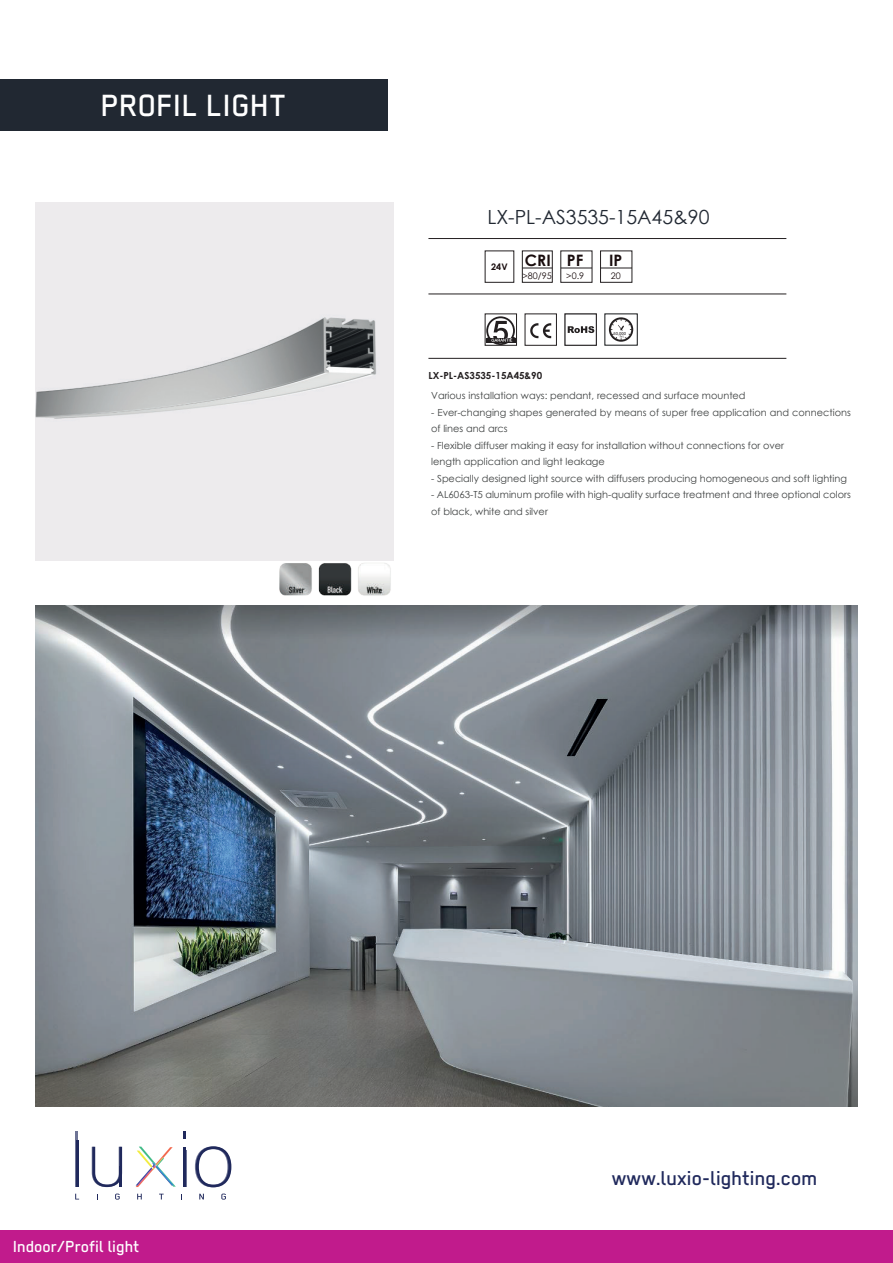
<style>
.page{position:relative;width:893px;height:1263px;background:#fff}
.page>*{position:absolute;margin:0;border:0;box-sizing:border-box;transform-origin:0 0}
.t1{font:500 34.5px "Regular";color:#fff}
.t2{font:500 22.5px "Regular";color:#20295c}
.t3{font:19.5px "Century Gothic";color:#212832}
.t4{font:500 18px "Regular";color:#fff}
.t5{font:700 15.75px "Century Gothic";color:#190d0e}
.t6{font:9.75px/16.5px "Century Gothic";color:#3e4141}
.t7{font:700 9.75px "Century Gothic";color:#231f20}
.t8{font:9px "Century Gothic";color:#190d0e}
.t9{font:700 9px "Century Gothic";color:#190d0e}
.t10{font:4.5px "Myriad Pro";color:#231f20}
</style>
<div class="page">
<hr style="left:561px;top:268px;width:31px;height:1px;background:#231f20">
<div style="left:600px;top:251px;width:32px;height:32px;border:1px solid #231f20"></div>
<hr style="left:601px;top:268px;width:31px;height:1px;background:#231f20">
<hr style="left:522px;top:268px;width:30px;height:1px;background:#231f20">
<div style="left:522px;top:251px;width:30px;height:32px;border:1px solid #231f20"></div>
<svg style="left:530px;top:323px;width:21px;height:15px"></svg>
<svg style="left:568px;top:326px;width:26px;height:7px"></svg>
<svg style="left:609px;top:317px;width:24px;height:25px"></svg>
<div style="left:485px;top:314px;width:32px;height:31px;border:1px solid #231f20"></div>
<svg style="left:486px;top:316px;width:30px;height:29px"></svg>
<div style="left:0;top:79px;width:388px;height:51px;background:#212832"></div>
<svg style="left:136px;top:1147px;width:40px;height:40px"></svg>
<hr style="left:183px;top:1147px;width:2px;height:40px;background:#20295c">
<hr style="left:76px;top:1140px;width:3px;height:47px;background:#20295c">
<hr style="left:75px;top:1131px;width:3px;height:56px;background:#20295c">
<svg style="left:92px;top:1147px;width:30px;height:40px"></svg>
<hr style="left:120px;top:1167px;width:2px;height:20px;background:#20295c">
<hr style="left:184px;top:1150px;width:2px;height:37px;background:#20295c">
<svg style="left:183px;top:1131px;width:2px;height:8px"></svg>
<svg style="left:195px;top:1146px;width:36px;height:41px"></svg>
<svg style="left:75px;top:1194px;width:4px;height:5px"></svg>
<svg style="left:115px;top:1193px;width:5px;height:6px"></svg>
<svg style="left:137px;top:1194px;width:5px;height:5px"></svg>
<svg style="left:159px;top:1194px;width:5px;height:5px"></svg>
<svg style="left:199px;top:1194px;width:5px;height:5px"></svg>
<svg style="left:221px;top:1193px;width:5px;height:6px"></svg>
<hr style="left:428px;top:358px;width:358px;height:1px;background:#231f20">
<hr style="left:428px;top:293px;width:358px;height:1px;background:#231f20">
<hr style="left:428px;top:238px;width:358px;height:1px;background:#231f20">
<div style="left:1px;top:1230px;width:892px;height:33px;background:#c11b8c"></div>
<img style="left:35px;top:605px;width:823px;height:501px">
<img style="left:274px;top:560px;width:120px;height:36px">
<img style="left:35px;top:203px;width:358px;height:357px">
<h1 class="t1" style="left:101px;top:86px;width:187px">PROFIL LIGHT</h1>
<h3 class="t3" style="left:487px;top:203px;width:224px">LX-PL-AS3535-15A45&amp;90</h3>
<p class="t9" style="left:491px;top:260px;width:18px">24V</p>
<h3 class="t5" style="left:525px;top:248px;width:27px">CRI</h3>
<p class="t8" style="left:522px;top:269px;width:31px">&gt;80/95</p>
<h3 class="t5" style="left:567px;top:248px;width:18px">PF</h3>
<p class="t8" style="left:566px;top:269px;width:19px">&gt;0.9</p>
<p class="t7" style="left:428px;top:368px;width:115px">LX-PL-AS3535-15A45&amp;90</p>
<h3 class="t5" style="left:609px;top:248px;width:15px">IP</h3>
<p class="t8" style="left:611px;top:269px;width:11px">20</p>
<p class="t10" style="left:614px;top:330px;width:14px">50,000</p>
<p class="t6" style="left:431px;top:387px;width:316px">Various installation ways: pendant, recessed and surface mounted</p>
<p class="t6" style="left:431px;top:404px;width:421px">- Ever-changing shapes generated by means of super free application and connections of lines and arcs</p>
<p class="t6" style="left:431px;top:437px;width:354px">- Flexible diffuser making it easy for installation without connections for over length application and light leakage</p>
<p class="t6" style="left:431px;top:470px;width:417px">- Specially designed light source with diffusers producing homogeneous and soft lighting</p>
<p class="t6" style="left:431px;top:486px;width:421px">- AL6063-T5 aluminum profile with high-quality surface treatment and three optional colors of black, white and silver</p>
<h3 class="t4" style="left:13px;top:1236px;width:128px">Indoor/Profil light</h3>
<h2 class="t2" style="left:612px;top:1165px;width:207px">www.luxio-lighting.com</h2>
</div>
